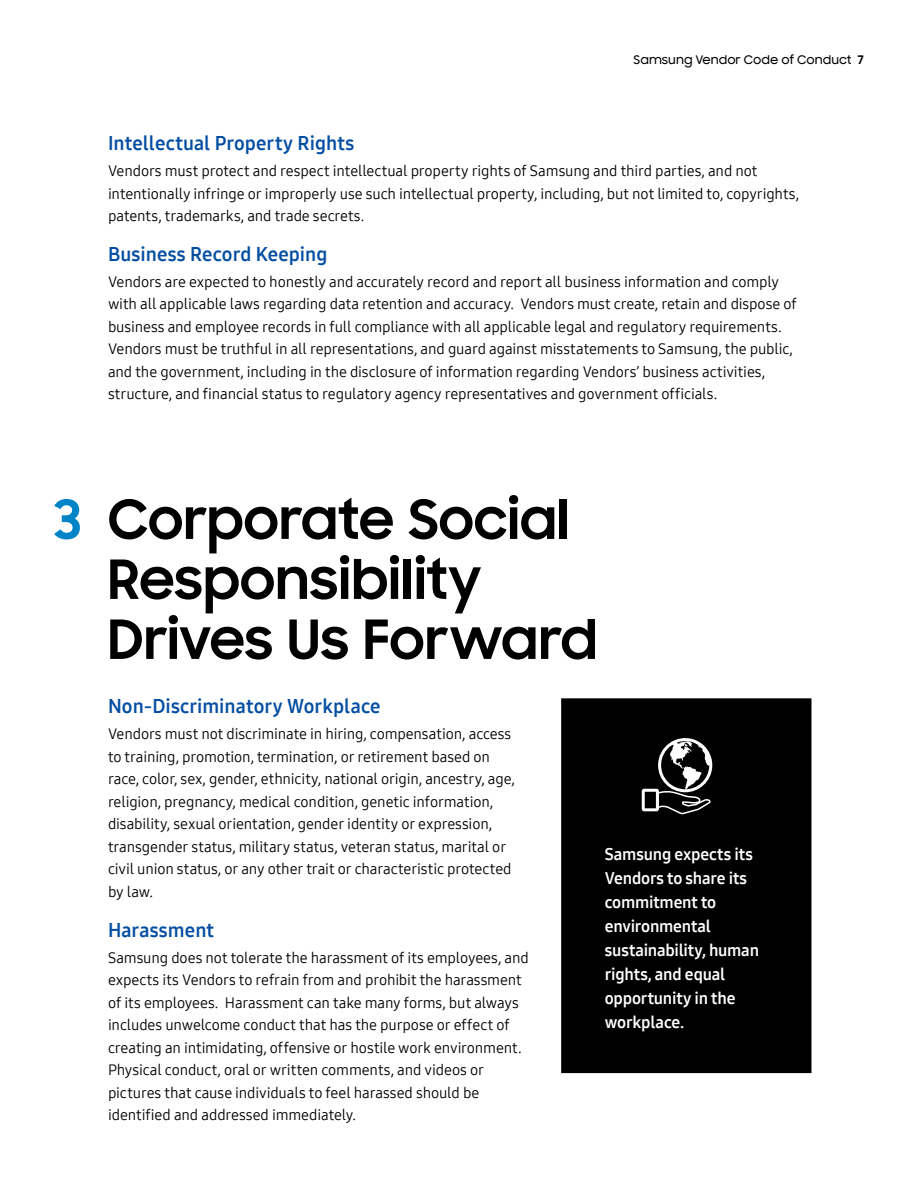
<style>
.page{position:relative;width:918px;height:1188px;background:#fff}
.page>*{position:absolute;margin:0;border:0;box-sizing:border-box;transform-origin:0 0}
.t1{font:700 54px/60px "Samsung Sharp Sans";letter-spacing:.01em;color:#000}
.t2{font:700 54px "Samsung Sharp Sans";color:#0084c7}
.Samsung_H1_Body{font:19.5px "Samsung One 700";letter-spacing:.005em;color:#034ea2}
.Sidebar_body_white{font:16.5px/24px "Samsung One 700";letter-spacing:-.01em;color:#fff}
.Body_Copy{font:15px/22.5px "Samsung One 400";letter-spacing:-.01em;color:#000}
.t3{font:500 12px "Samsung Sharp Sans";color:#000}
.s1{font-weight:700}
</style>
<div class="page">
<div style="left:563px;top:700px;width:247px;height:372px;background:#000"></div>
<div style="left:561px;top:698px;width:251px;height:375px;border:3px solid #000"></div>
<svg style="left:653px;top:738px;width:60px;height:77px"></svg>
<div style="left:643px;top:790px;width:14px;height:20px;background:#000"></div>
<div style="left:642px;top:789px;width:17px;height:22px;border:3px solid #fff"></div>
<p class="t3" style="left:633px;top:51px;width:232px">Samsung Vendor Code of Conduct <span class="s1">7</span></p>
<p class="Samsung_H1_Body" style="left:108px;top:130px;width:248px">Intellectual Property Rights</p>
<p class="Body_Copy" style="left:108px;top:159px;width:693px">Vendors must protect and respect intellectual property rights of Samsung and third parties, and not intentionally infringe or improperly use such intellectual property, including, but not limited to, copyrights, patents, trademarks, and trade secrets.</p>
<p class="Samsung_H1_Body" style="left:108px;top:241px;width:221px">Business Record Keeping</p>
<p class="Body_Copy" style="left:108px;top:270px;width:690px">Vendors are expected to honestly and accurately record and report all business information and comply with all applicable laws regarding data retention and accuracy. Vendors must create, retain and dispose of business and employee records in full compliance with all applicable legal and regulatory requirements.<br>Vendors must be truthful in all representations, and guard against misstatements to Samsung, the public, and the government, including in the disclosure of information regarding Vendors’ business activities, structure, and financial status to regulatory agency representatives and government officials.</p>
<p class="t2" style="left:54px;top:480px;width:29px">3</p>
<h1 class="t1" style="left:108px;top:487px;width:491px">Corporate Social<br>Responsibility<br>Drives Us Forward</h1>
<p class="Samsung_H1_Body" style="left:108px;top:694px;width:274px">Non-Discriminatory Workplace</p>
<p class="Body_Copy" style="left:108px;top:723px;width:408px">Vendors must not discriminate in hiring, compensation, access to training, promotion, termination, or retirement based on race, color, sex, gender, ethnicity, national origin, ancestry, age, religion, pregnancy, medical condition, genetic information, disability, sexual orientation, gender identity or expression, transgender status, military status, veteran status, marital or civil union status, or any other trait or characteristic protected by law.</p>
<p class="Samsung_H1_Body" style="left:108px;top:917px;width:108px">Harassment</p>
<p class="Body_Copy" style="left:108px;top:946px;width:422px">Samsung does not tolerate the harassment of its employees, and expects its Vendors to refrain from and prohibit the harassment of its employees. Harassment can take many forms, but always includes unwelcome conduct that has the purpose or effect of creating an intimidating, offensive or hostile work environment.<br>Physical conduct, oral or written comments, and videos or pictures that cause individuals to feel harassed should be identified and addressed immediately.</p>
<p class="Sidebar_body_white" style="left:605px;top:842px;width:156px">Samsung expects its<br>Vendors to share its commitment to environmental sustainability, human rights, and equal opportunity in the workplace.</p>
</div>
